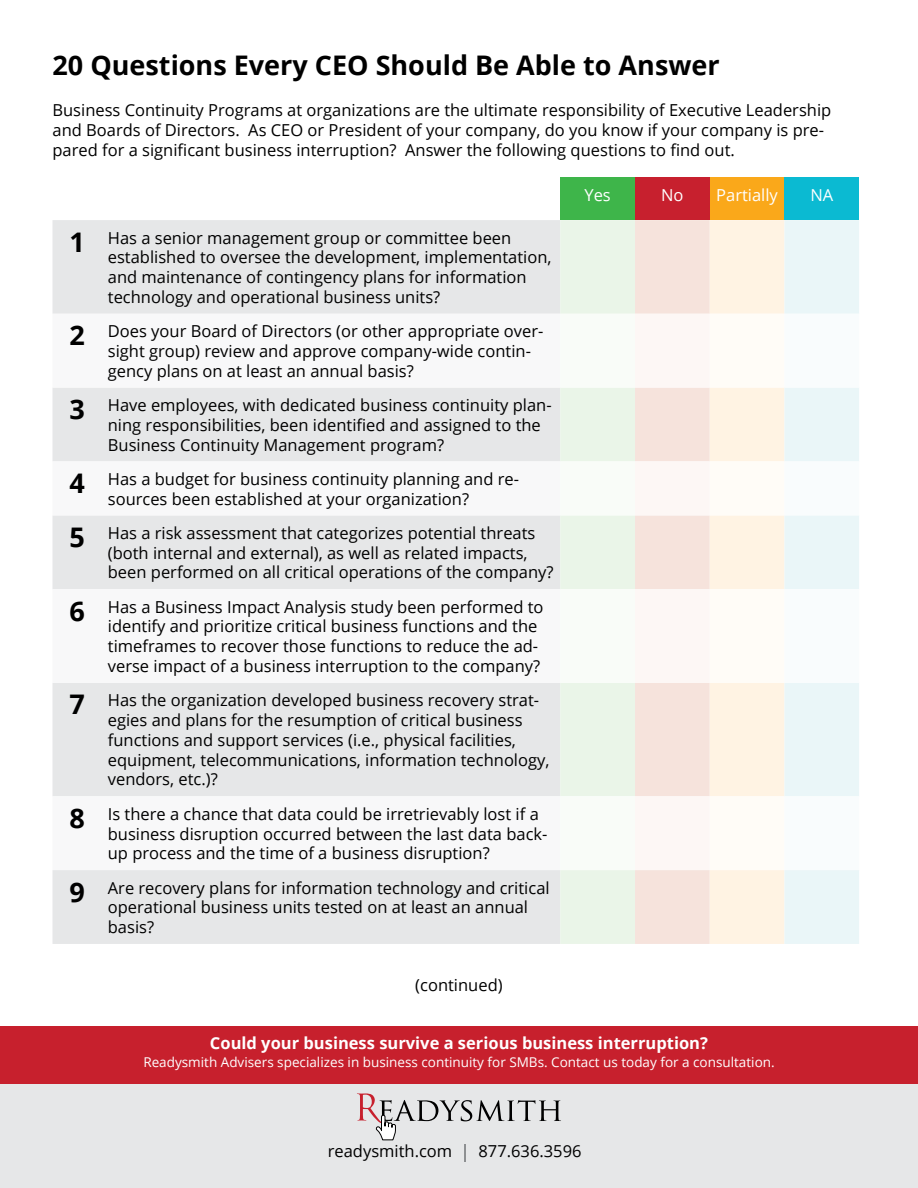
<style>
.page{position:relative;width:918px;height:1188px;background:#fff}
.page>*{position:absolute;margin:0;border:0;box-sizing:border-box;transform-origin:0 0}
.hed{font:700 27px "Open Sans";color:#000}
.q{font:700 27px "Open Sans";color:#000}
.t1{font:16.5px/19.8px "Open Sans";color:#000}
.t2{font:700 16.5px "Open Sans";color:#fff}
.t3{font:16.5px "Open Sans";color:#fff}
.t4{font:13.5px "Open Sans";color:#fff}
.s1{color:#fff}
</style>
<div class="page">
<div style="left:0;top:1064px;width:918px;height:124px;background:#e6e7e8"></div>
<div style="left:0;top:1026px;width:918px;height:57px;background:#c7202d"></div>
<svg style="left:357px;top:1093px;width:204px;height:48px"></svg>
<div style="left:560px;top:178px;width:75px;height:42px;background:#3eb54a"></div>
<div style="left:635px;top:178px;width:75px;height:42px;background:#c7202e"></div>
<div style="left:710px;top:178px;width:74px;height:42px;background:#faa81a"></div>
<div style="left:784px;top:178px;width:75px;height:42px;background:#0bbad2"></div>
<div style="left:52px;top:220px;width:508px;height:724px;background:#e6e7e8"></div>
<div style="left:560px;top:220px;width:75px;height:724px;background:#eaf5e8"></div>
<div style="left:635px;top:220px;width:75px;height:724px;background:#f6e3dc"></div>
<div style="left:710px;top:220px;width:74px;height:724px;background:#fff3e3"></div>
<div style="left:784px;top:220px;width:75px;height:724px;background:#eaf6f8"></div>
<svg style="left:52px;top:314px;width:508px;height:556px"></svg>
<svg style="left:560px;top:314px;width:299px;height:556px"></svg>
<p class="hed" style="left:52px;top:46px;width:669px">20 Questions Every CEO Should Be Able to Answer</p>
<p class="t1" style="left:52px;top:100px;width:780px">Business Continuity Programs at organizations are the ultimate responsibility of Executive Leadership and Boards of Directors. As CEO or President of your company, do you know if your company is pre&shy;pared for a significant business interruption? Answer the following questions to find out.</p>
<p class="t3" style="left:585px;top:184px;width:28px">Yes</p>
<p class="t3" style="left:661px;top:184px;width:24px">No</p>
<p class="t3" style="left:716px;top:184px;width:63px">Partially</p>
<p class="t3" style="left:810px;top:184px;width:24px">NA</p>
<p class="q" style="left:69px;top:223px;width:17px">1</p>
<p class="t1" style="left:108px;top:227px;width:445px">Has a senior management group or committee been established to oversee the development, implementation, and maintenance of contingency plans for information technology and operational business units?</p>
<p class="q" style="left:69px;top:316px;width:17px">2</p>
<p class="t1" style="left:108px;top:321px;width:437px">Does your Board of Directors (or other appropriate over&shy;sight group) review and approve company-wide contin&shy;gency plans on at least an annual basis?</p>
<p class="q" style="left:69px;top:390px;width:17px">3</p>
<p class="t1" style="left:108px;top:395px;width:445px">Have employees, with dedicated business continuity plan&shy;ning responsibilities, been identified and assigned to the<br>Business Continuity Management program?</p>
<p class="q" style="left:69px;top:464px;width:17px">4</p>
<p class="t1" style="left:108px;top:469px;width:413px">Has a budget for business continuity planning and re&shy;sources been established at your organization?</p>
<p class="q" style="left:69px;top:518px;width:17px">5</p>
<p class="t1" style="left:108px;top:523px;width:447px">Has a risk assessment that categorizes potential threats (both internal and external), as well as related impacts, been performed on all critical operations of the company?</p>
<p class="q" style="left:69px;top:592px;width:17px">6</p>
<p class="t1" style="left:108px;top:596px;width:437px">Has a Business Impact Analysis study been performed to identify and prioritize critical business functions and the timeframes to recover those functions to reduce the ad&shy;verse impact of a business interruption to the company?</p>
<p class="q" style="left:69px;top:685px;width:17px">7</p>
<p class="t1" style="left:108px;top:690px;width:443px">Has the organization developed business recovery strat&shy;egies and plans for the resumption of critical business functions and support services (i.e., physical facilities, equipment, telecommunications, information technology, vendors, etc.)?</p>
<p class="q" style="left:69px;top:799px;width:17px">8</p>
<p class="t1" style="left:108px;top:803px;width:441px">Is there a chance that data could be irretrievably lost if a business disruption occurred between the last data back&shy;up process and the time of a business disruption?</p>
<p class="q" style="left:69px;top:873px;width:17px">9</p>
<p class="t1" style="left:108px;top:877px;width:443px">Are recovery plans for information technology and critical operational business units tested on at least an annual basis?</p>
<p class="t1" style="left:415px;top:975px;width:89px">(continued)</p>
<p class="t2" style="left:210px;top:1032px;width:499px">Could your business survive a serious business interruption?</p>
<p class="t4" style="left:143px;top:1053px;width:633px">Readysmith Advisers specializes in business continuity for SMBs. Contact us today for a consultation.</p>
<p class="t1" style="left:328px;top:1141px;width:255px">readysmith.com <span class="s1">|</span> 877.636.3596</p>
</div>
